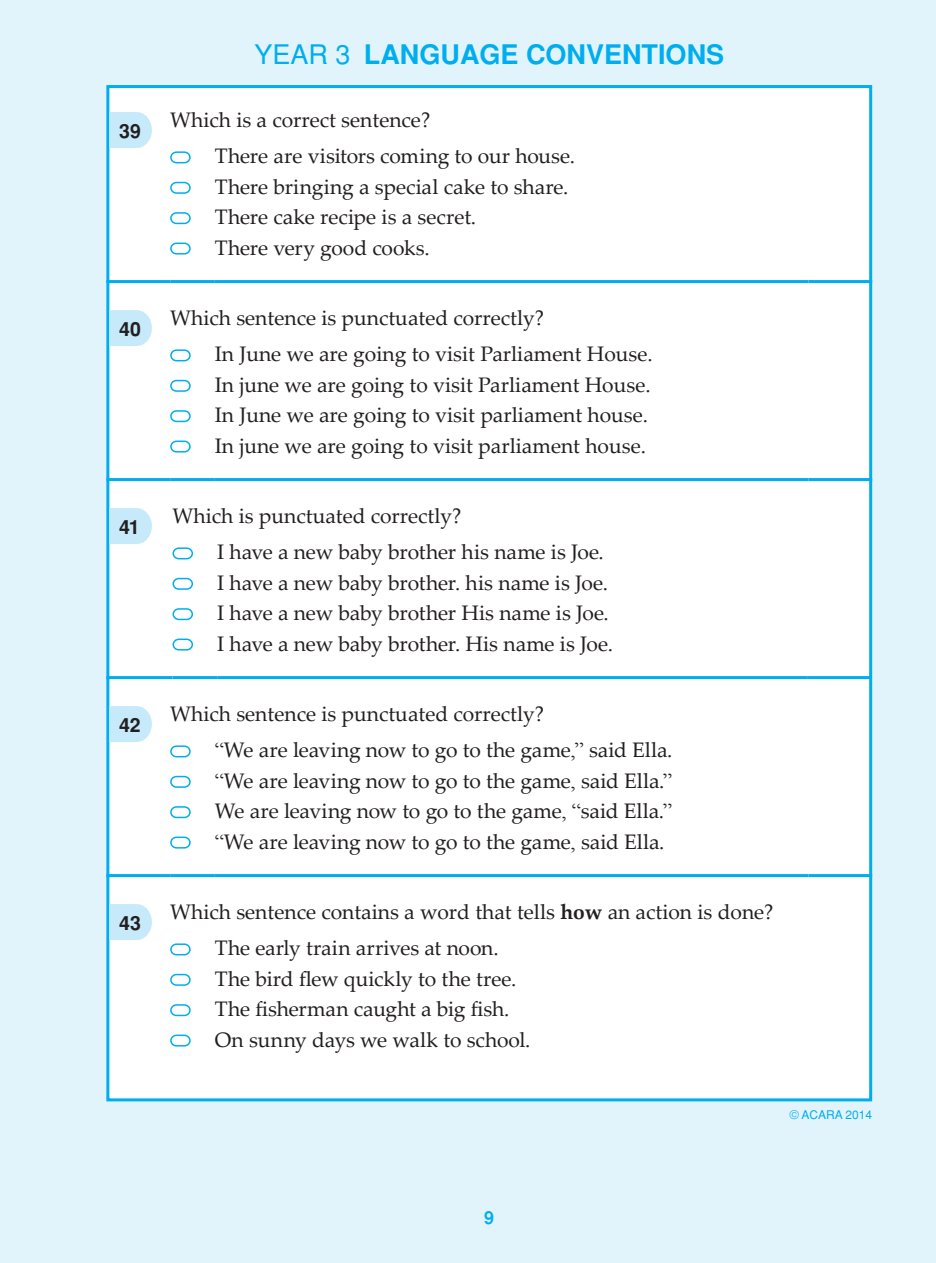
<style>
.page{position:relative;width:936px;height:1263px;background:#fff}
.page>*{position:absolute;margin:0;border:0;box-sizing:border-box;transform-origin:0 0}
.t1{font:700 27px "Helvetica";color:#00aeef}
.t2{font:21px/30.3px "Palatino Linotype";color:#231f20}
.t3{font:700 19.5px "Helvetica";letter-spacing:.005em;color:#231f20}
.t4{font:700 18px "Helvetica";color:#00aeef}
.t5{font:12px "Helvetica";color:#00aeef}
.s1{font-weight:400}
.s2{font-family:"Times New Roman"}
.s3{font-weight:700}
</style>
<div class="page">
<div style="left:0;top:0;width:935px;height:1263px;background:#e1f4fc"></div>
<div style="left:106px;top:85px;width:766px;height:1016px;background:#fff;border:3px solid #00aeef"></div>
<hr style="left:106px;top:280px;width:64px;height:3px;background:#00aeef">
<hr style="left:170px;top:280px;width:45px;height:3px;background:#00aeef">
<hr style="left:215px;top:280px;width:593px;height:3px;background:#00aeef">
<hr style="left:808px;top:280px;width:64px;height:3px;background:#00aeef">
<svg style="left:109px;top:112px;width:43px;height:36px;background:#caebfa"></svg>
<div style="left:170px;top:151px;width:21px;height:12px;border:2px solid #00aeef;border-radius:5px"></div>
<div style="left:170px;top:182px;width:21px;height:12px;border:2px solid #00aeef;border-radius:5px"></div>
<div style="left:170px;top:212px;width:21px;height:12px;border:2px solid #00aeef;border-radius:5px"></div>
<div style="left:170px;top:243px;width:21px;height:12px;border:2px solid #00aeef;border-radius:5px"></div>
<hr style="left:106px;top:478px;width:64px;height:3px;background:#00aeef">
<hr style="left:170px;top:478px;width:45px;height:3px;background:#00aeef">
<hr style="left:215px;top:478px;width:593px;height:3px;background:#00aeef">
<hr style="left:808px;top:478px;width:64px;height:3px;background:#00aeef">
<svg style="left:109px;top:310px;width:43px;height:36px;background:#caebfa"></svg>
<div style="left:170px;top:349px;width:21px;height:12px;border:2px solid #00aeef;border-radius:5px"></div>
<div style="left:170px;top:380px;width:21px;height:12px;border:2px solid #00aeef;border-radius:5px"></div>
<div style="left:170px;top:410px;width:21px;height:12px;border:2px solid #00aeef;border-radius:5px"></div>
<div style="left:170px;top:440px;width:21px;height:13px;border:2px solid #00aeef;border-radius:5px"></div>
<hr style="left:106px;top:676px;width:66px;height:3px;background:#00aeef">
<hr style="left:172px;top:676px;width:45px;height:3px;background:#00aeef">
<hr style="left:217px;top:676px;width:590px;height:3px;background:#00aeef">
<hr style="left:807px;top:676px;width:63px;height:3px;background:#00aeef">
<svg style="left:109px;top:508px;width:43px;height:36px;background:#caebfa"></svg>
<div style="left:172px;top:547px;width:21px;height:12px;border:2px solid #00aeef;border-radius:5px"></div>
<div style="left:172px;top:578px;width:21px;height:12px;border:2px solid #00aeef;border-radius:5px"></div>
<div style="left:172px;top:608px;width:21px;height:12px;border:2px solid #00aeef;border-radius:5px"></div>
<div style="left:172px;top:638px;width:21px;height:12px;border:2px solid #00aeef;border-radius:5px"></div>
<hr style="left:106px;top:874px;width:64px;height:3px;background:#00aeef">
<hr style="left:170px;top:874px;width:45px;height:3px;background:#00aeef">
<hr style="left:215px;top:874px;width:593px;height:3px;background:#00aeef">
<hr style="left:808px;top:874px;width:64px;height:3px;background:#00aeef">
<svg style="left:109px;top:706px;width:43px;height:36px;background:#caebfa"></svg>
<div style="left:170px;top:745px;width:21px;height:12px;border:2px solid #00aeef;border-radius:5px"></div>
<div style="left:170px;top:776px;width:21px;height:12px;border:2px solid #00aeef;border-radius:5px"></div>
<div style="left:170px;top:806px;width:21px;height:12px;border:2px solid #00aeef;border-radius:5px"></div>
<div style="left:170px;top:836px;width:21px;height:12px;border:2px solid #00aeef;border-radius:5px"></div>
<svg style="left:109px;top:904px;width:43px;height:36px;background:#caebfa"></svg>
<div style="left:170px;top:943px;width:21px;height:12px;border:2px solid #00aeef;border-radius:5px"></div>
<div style="left:170px;top:974px;width:21px;height:12px;border:2px solid #00aeef;border-radius:5px"></div>
<div style="left:170px;top:1004px;width:21px;height:12px;border:2px solid #00aeef;border-radius:5px"></div>
<div style="left:170px;top:1034px;width:21px;height:12px;border:2px solid #00aeef;border-radius:5px"></div>
<p class="t1" style="left:254px;top:39px;width:471px"><span class="s1">YEAR 3</span> LANGUAGE CONVENTIONS</p>
<p class="t3" style="left:119px;top:119px;width:23px">39</p>
<p class="t2" style="left:215px;top:101px;width:361px;line-height:36px;text-indent:-45px">Which is a correct sentence?<br>There are visitors coming to our house.</p>
<p class="t2" style="left:215px;top:171px;width:355px">There bringing a special cake to share.<br>There cake recipe is a secret.<br>There very good cooks.</p>
<p class="t3" style="left:119px;top:317px;width:23px">40</p>
<p class="t2" style="left:215px;top:299px;width:439px;line-height:36px;text-indent:-45px">Which sentence is punctuated correctly?<br>In June we are going to visit Parliament House.</p>
<p class="t2" style="left:215px;top:369px;width:437px">In june we are going to visit Parliament House.<br>In June we are going to visit parliament house.<br>In june we are going to visit parliament house.</p>
<p class="t3" style="left:119px;top:515px;width:22px">41</p>
<p class="t2" style="left:217px;top:497px;width:388px;line-height:36px;text-indent:-45px">Which is punctuated correctly?<br>I have a new baby brother his name is Joe.</p>
<p class="t2" style="left:217px;top:567px;width:397px">I have a new baby brother. his name is Joe.<br>I have a new baby brother His name is Joe.<br>I have a new baby brother. His name is Joe.</p>
<p class="t3" style="left:119px;top:713px;width:23px">42</p>
<p class="t2" style="left:215px;top:695px;width:459px;line-height:36px;text-indent:-45px">Which sentence is punctuated correctly?<br><span class="s2">“</span>We are leaving now to go to the game<span class="s2">,”</span> said Ella.</p>
<p class="t2" style="left:215px;top:765px;width:459px;text-align:justify"><span class="s2">“</span>We are leaving now to go to the game<span class="s2">,</span> said Ella.<span class="s2">” </span>We are leaving now to go to the game<span class="s2">, “</span>said Ella.<span class="s2">” “</span>We are leaving now to go to the game<span class="s2">,</span> said Ella.</p>
<p class="t3" style="left:119px;top:911px;width:23px">43</p>
<p class="t2" style="left:215px;top:893px;width:560px;line-height:36px;text-indent:-45px">Which sentence contains a word that tells <span class="s3">how</span> an action is done?<br>The early train arrives at noon.</p>
<p class="t2" style="left:215px;top:963px;width:317px">The bird flew quickly to the tree.<br>The fisherman caught a big fish.<br>On sunny days we walk to school.</p>
<p class="t5" style="left:789px;top:1108px;width:84px">© ACARA 2014</p>
<p class="t4" style="left:484px;top:1207px;width:12px">9</p>
</div>
